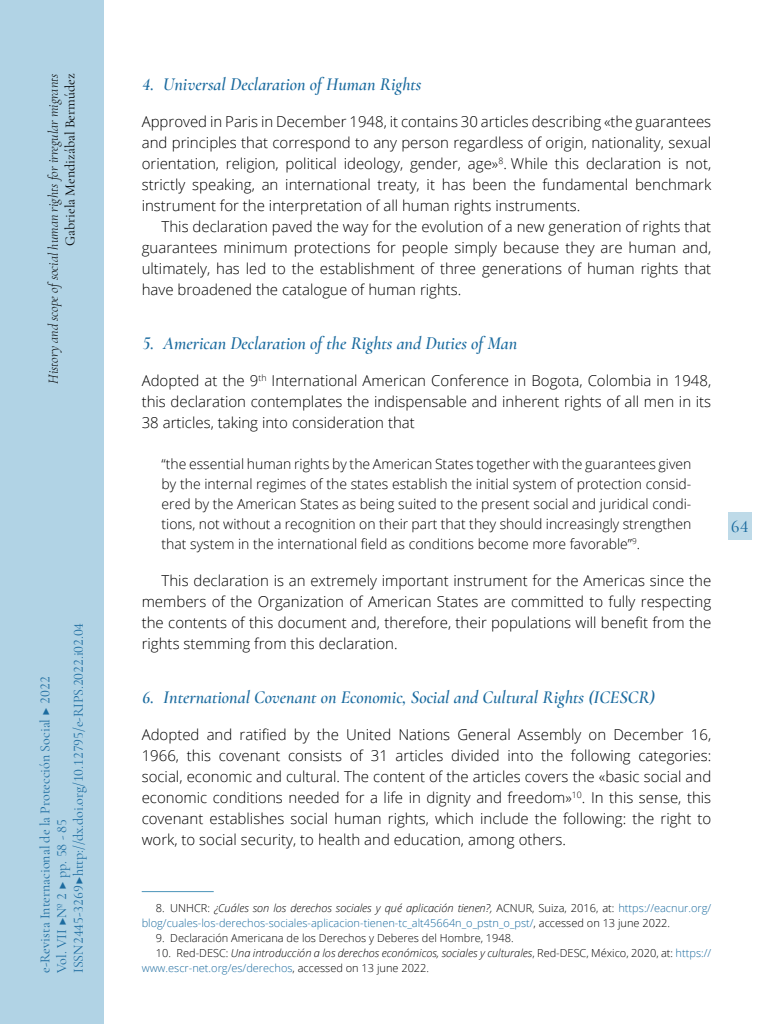
<style>
.page{position:relative;width:768px;height:1024px;background:#fff}
.page>*{position:absolute;margin:0;border:0;box-sizing:border-box;transform-origin:0 0}
._42_Enunciado_1_1_1{font:italic 600 18px "Cormorant Garamond";color:#1b6b9f}
.t1{font:500 18px "Cormorant Garamond";color:#1b6b9f}
._00_bsc_Ingl_Sin{font:300 15px/21px "Open Sans";color:#000;text-align:justify}
._00_bsc_INGL_Espac{font:300 15px/21px "Open Sans";color:#000;text-align:justify}
._00_bsc_INGL{font:300 15px/21px "Open Sans";color:#000;text-align:justify}
._50_cita_Ingl_ss{font:300 14px/20px "Open Sans";color:#000;text-align:justify}
.t2{font:14px/16.8px "Cormorant Garamond";color:#1b6b9f}
.t3{font:italic 300 14px "Cormorant Garamond";color:#000}
.t4{font:14px "Cormorant Garamond";color:#000}
.zz_notas{font:300 11px/15px "Open Sans";color:#1b6b9f}
.zz_notas-2{font:italic 300 11px "Open Sans";color:#000}
.zz_notas-3{font:300 11px "Open Sans";color:#000}
.s1{color:#000}
.s2{font-style:italic;color:#000}
.s3{font-style:normal}
.s4{font-style:normal;color:#1b6b9f}
</style>
<div class="page">
<hr style="left:142px;top:891px;width:72px;height:1px;background:#4b94b9">
<div style="left:0;top:0;width:103px;height:1024px;background:#b1d3e5"></div>
<div style="left:728px;top:512px;width:23px;height:28px;background:#bedae8"></div>
<p class="t3" style="left:45px;top:384px;width:312px;rotate:-90deg">History and scope of social human rights for irregular migrants</p>
<p class="t4" style="left:62px;top:246px;width:174px;rotate:-90deg">Gabriela Mendizábal Bermúdez</p>
<p class="t2" style="left:36px;top:973px;width:352px;rotate:-90deg">e-Revista Internacional de la Protección Social ▶ 2022<br>Vol. VII ▶Nº 2 ▶ pp. 58 - 85<br>ISSN 2445-3269 ▶ http://dx.doi.org/10.12795/e-RIPS.2022.i02.04</p>
<p class="_42_Enunciado_1_1_1" style="left:142px;top:74px;width:281px">4. Universal Declaration of Human Rights</p>
<p class="_00_bsc_Ingl_Sin" style="left:142px;top:111px;width:571px">Approved in Paris in December 1948, it contains 30 articles describing «the guarantees and principles that correspond to any person regardless of origin, nationality, sexual orientation, religion, political ideology, gender, age»<sup>8</sup>. While this declaration is not, strictly speaking, an international treaty, it has been the fundamental benchmark instrument for the interpretation of all human rights instruments.</p>
<p class="_00_bsc_INGL" style="left:142px;top:216px;width:571px;text-indent:20px">This declaration paved the way for the evolution of a new generation of rights that guarantees minimum protections for people simply because they are human and, ultimately, has led to the establishment of three generations of human rights that have broadened the catalogue of human rights.</p>
<p class="_42_Enunciado_1_1_1" style="left:142px;top:332px;width:377px">5. American Declaration of the Rights and Duties of Man</p>
<p class="_00_bsc_Ingl_Sin" style="left:142px;top:370px;width:571px">Adopted at the 9<sup>th</sup> International American Conference in Bogota, Colombia in 1948, this declaration contemplates the indispensable and inherent rights of all men in its 38 articles, taking into consideration that</p>
<p class="_50_cita_Ingl_ss" style="left:162px;top:453px;width:531px">“the essential human rights by the American States together with the guarantees given by the internal regimes of the states establish the initial system of protection consid&shy;ered by the American States as being suited to the present social and juridical condi&shy;tions, not without a recognition on their part that they should increasingly strengthen that system in the international field as conditions become more favorable”<sup>9</sup>.</p>
<p class="_00_bsc_INGL_Espac" style="left:142px;top:570px;width:571px;text-indent:20px">This declaration is an extremely important instrument for the Americas since the members of the Organization of American States are committed to fully respecting the contents of this document and, therefore, their populations will benefit from the rights stemming from this declaration.</p>
<p class="_42_Enunciado_1_1_1" style="left:142px;top:686px;width:515px">6. International Covenant on Economic, Social and Cultural Rights (ICESCR)</p>
<p class="_00_bsc_Ingl_Sin" style="left:142px;top:723px;width:571px">Adopted and ratified by the United Nations General Assembly on December 16, 1966, this covenant consists of 31 articles divided into the following categories: social, economic and cultural. The content of the articles covers the «basic social and economic conditions needed for a life in dignity and freedom»<sup>10</sup>. In this sense, this covenant establishes social human rights, which include the following: the right to work, to social security, to health and education, among others.</p>
<p class="t1" style="left:731px;top:515px;width:19px">64</p>
<p class="zz_notas" style="left:142px;top:900px;width:571px;text-indent:14px"><span class="s1">8. UNHCR:</span> <span class="s2">¿Cuáles son los derechos sociales y qué aplicación tienen?,</span> <span class="s1">ACNUR, Suiza, 2016, at:</span> https://eacnur.org/ blog/cuales-los-derechos-sociales-aplicacion-tienen-tc_alt45664n_o_pstn_o_pst/<span class="s1">, accessed on 13 june 2022.</span></p>
<p class="zz_notas-3" style="left:156px;top:931px;width:359px">9. Declaración Americana de los Derechos y Deberes del Hombre, 1948.</p>
<p class="zz_notas-2" style="left:156px;top:946px;width:557px"><span class="s3">10. Red-DESC:</span> Una introducción a los derechos económicos, sociales y culturales<span class="s3">, Red-DESC, México, 2020, at:</span> <span class="s4">https://</span></p>
<p class="zz_notas" style="left:142px;top:960px;width:289px">www.escr-net.org/es/derechos<span class="s1">, accessed on 13 june 2022.</span></p>
</div>
